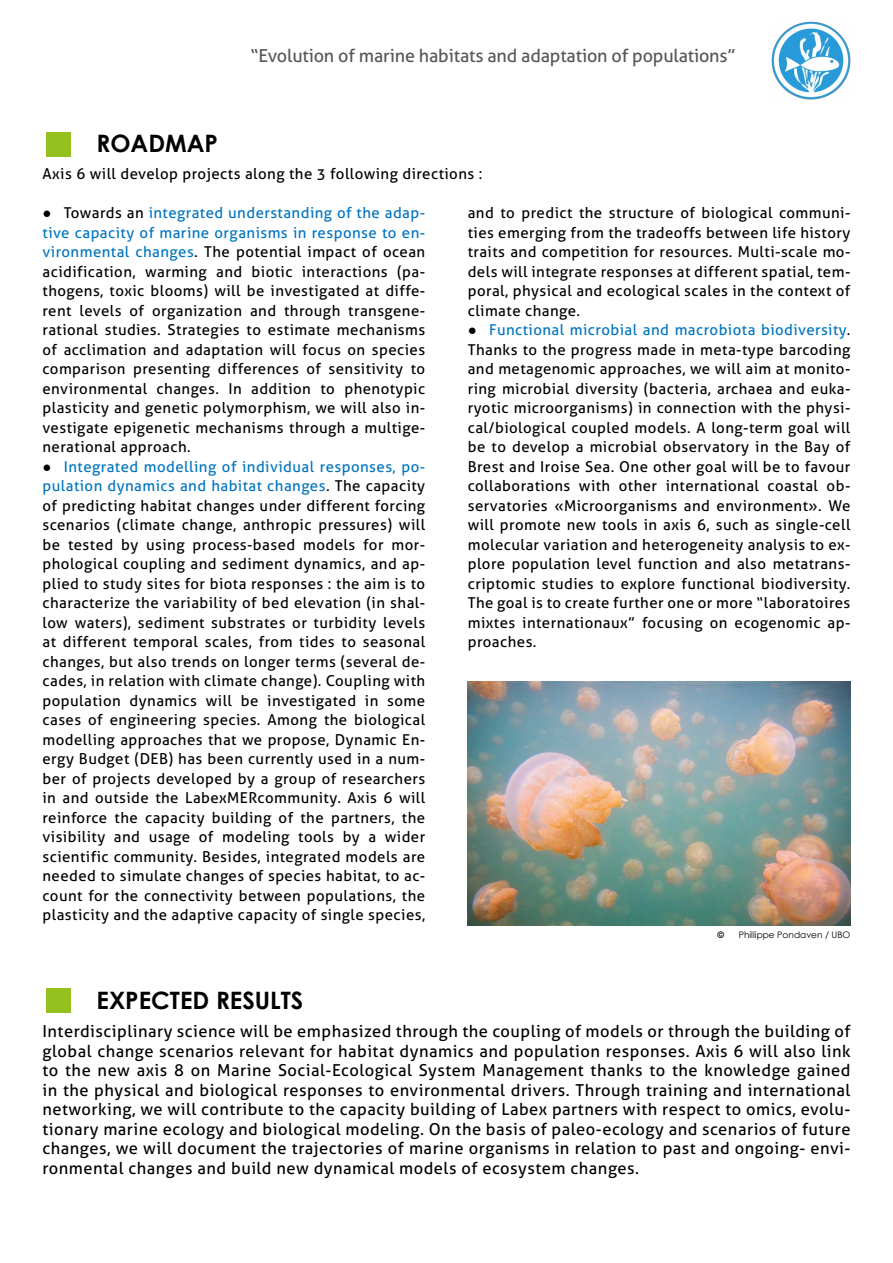
<style>
.page{position:relative;width:893px;height:1263px;background:#fff}
.page>*{position:absolute;margin:0;border:0;box-sizing:border-box;transform-origin:0 0}
.t1{font:700 24px "Century Gothic";color:#000}
.t2{font:18px "Aller";letter-spacing:-.01em;color:#575756}
.t3{font:16.5px/19.5px "Aller";letter-spacing:.03em;color:#000;text-align:justify}
.t4{font:15px/19.5px "Aller";letter-spacing:.03em;color:#000;text-align:justify}
.t5{font:9px "Century Gothic";color:#000}
.t6{font:700 9px "Century Gothic";color:#000}
.s1{font-family:"Arial";font-weight:400;font-size:54px;color:#95c11f}
.s2{font-family:"Arial"}
.s3{color:#0075bf}
</style>
<div class="page">
<img style="left:772px;top:21px;width:78px;height:79px">
<img style="left:468px;top:682px;width:382px;height:243px">
<p class="t2" style="left:250px;top:45px;width:487px">“Evolution of marine habitats and adaptation of populations”</p>
<h1 class="t1" style="left:43px;top:125px;width:177px"><span class="s1">■</span> ROADMAP</h1>
<p class="t4" style="left:43px;top:164px;width:441px">Axis 6 will develop projects along the 3 following directions :</p>
<p class="t4" style="left:43px;top:203px;width:384px"><span class="s2">●</span> Towards an <span class="s3">integrated understanding of the adap&shy;tive capacity of marine organisms in response to en&shy;vironmental changes</span>. The potential impact of ocean acidification, warming and biotic interactions (pa&shy;thogens, toxic blooms) will be investigated at diffe&shy;rent levels of organization and through transgene&shy;rational studies. Strategies to estimate mechanisms of acclimation and adaptation will focus on species comparison presenting differences of sensitivity to environmental changes. In addition to phenotypic plasticity and genetic polymorphism, we will also in&shy;vestigate epigenetic mechanisms through a multige&shy;nerational approach.</p>
<p class="t4" style="left:43px;top:456px;width:384px"><span class="s2">●</span> <span class="s3">Integrated modelling of individual responses, po&shy;pulation dynamics and habitat changes</span>. The capacity of predicting habitat changes under different forcing scenarios (climate change, anthropic pressures) will be tested by using process-based models for mor&shy;phological coupling and sediment dynamics, and ap&shy;plied to study sites for biota responses : the aim is to characterize the variability of bed elevation (in shal&shy;low waters), sediment substrates or turbidity levels at different temporal scales, from tides to seasonal changes, but also trends on longer terms (several de&shy;cades, in relation with climate change). Coupling with population dynamics will be investigated in some cases of engineering species. Among the biological modelling approaches that we propose, Dynamic En&shy;ergy Budget (DEB) has been currently used in a num&shy;ber of projects developed by a group of researchers in and outside the LabexMERcommunity. Axis 6 will reinforce the capacity building of the partners, the visibility and usage of modeling tools by a wider scientific community. Besides, integrated models are needed to simulate changes of species habitat, to ac&shy;count for the connectivity between populations, the plasticity and the adaptive capacity of single species,</p>
<p class="t4" style="left:468px;top:203px;width:384px">and to predict the structure of biological communi&shy;ties emerging from the tradeoffs between life history traits and competition for resources. Multi-scale mo&shy;dels will integrate responses at different spatial, tem&shy;poral, physical and ecological scales in the context of climate change.</p>
<p class="t4" style="left:468px;top:320px;width:384px"><span class="s2">●</span> <span class="s3">Functional microbial and macrobiota biodiversity</span>.<br>Thanks to the progress made in meta-type barcoding and metagenomic approaches, we will aim at monito&shy;ring microbial diversity (bacteria, archaea and euka&shy;ryotic microorganisms) in connection with the physi&shy;cal/biological coupled models. A long-term goal will be to develop a microbial observatory in the Bay of Brest and Iroise Sea. One other goal will be to favour collaborations with other international coastal ob&shy;servatories «Microorganisms and environment». We will promote new tools in axis 6, such as single-cell molecular variation and heterogeneity analysis to ex&shy;plore population level function and also metatrans&shy;criptomic studies to explore functional biodiversity.<br>The goal is to create further one or more “laboratoires mixtes internationaux” focusing on ecogenomic ap&shy;proaches.</p>
<p class="t6" style="left:717px;top:928px;width:8px">©</p>
<p class="t5" style="left:739px;top:929px;width:113px">Phillippe Pondaven / UBO</p>
<h1 class="t1" style="left:43px;top:982px;width:262px"><span class="s1">■</span> EXPECTED RESULTS</h1>
<p class="t3" style="left:43px;top:1021px;width:809px">Interdisciplinary science will be emphasized through the coupling of models or through the building of global change scenarios relevant for habitat dynamics and population responses. Axis 6 will also link to the new axis 8 on Marine Social-Ecological System Management thanks to the knowledge gained in the physical and biological responses to environmental drivers. Through training and international networking, we will contribute to the capacity building of Labex partners with respect to omics, evolu&shy;tionary marine ecology and biological modeling. On the basis of paleo-ecology and scenarios of future changes, we will document the trajectories of marine organisms in relation to past and ongoing- envi&shy;ronmental changes and build new dynamical models of ecosystem changes.</p>
</div>
